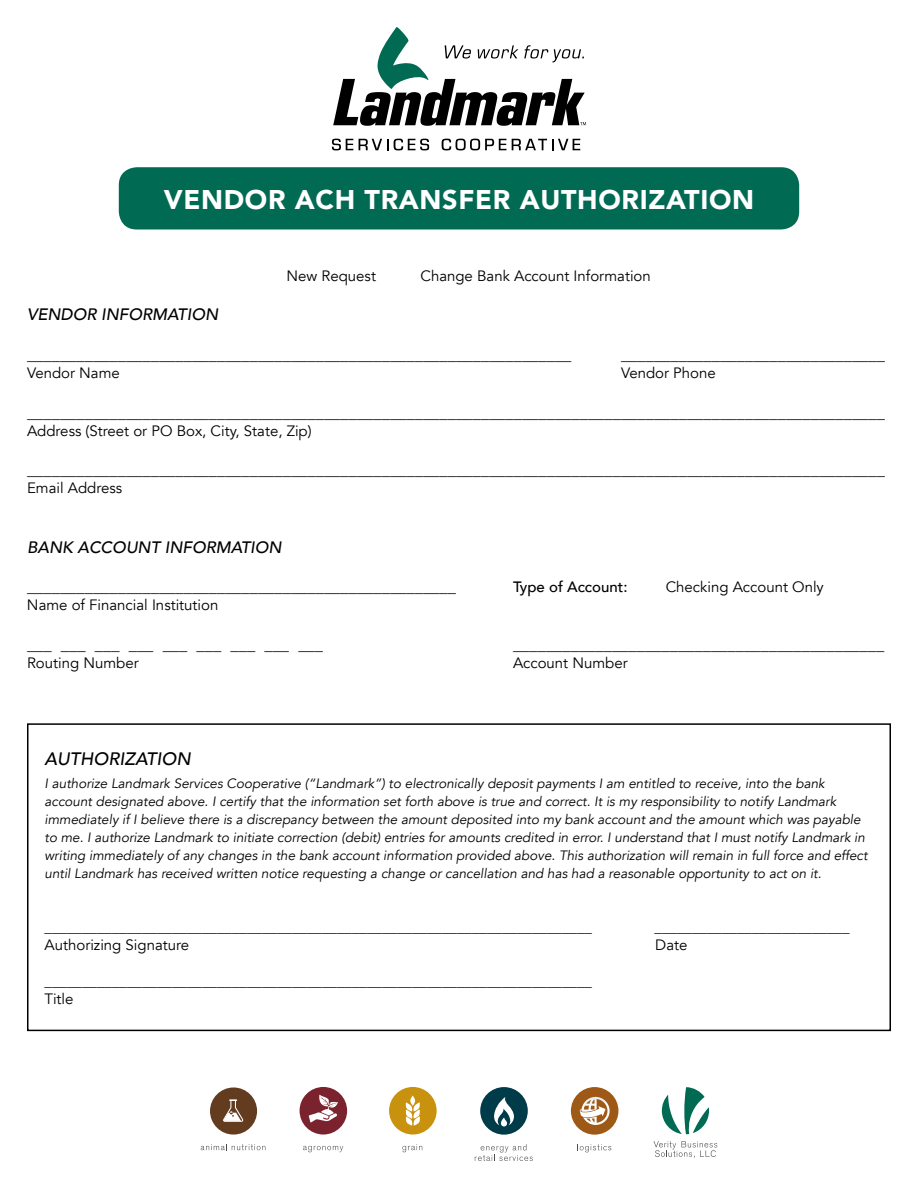
<style>
.page{position:relative;width:918px;height:1188px;background:#fff}
.page>*{position:absolute;margin:0;border:0;box-sizing:border-box;transform-origin:0 0}
.t1{font:900 27px "Avenir";letter-spacing:.025em;color:#fff}
.t2{font:italic 500 18px "Avenir";color:#000}
.t3{font:16.5px "Avenir";color:#000}
.t4{font:italic 500 16.5px "Avenir";color:#000}
.t5{font:15px/18px "Avenir";color:#000}
.t6{font:500 15px "Avenir";color:#000}
.t7{font:italic 13.5px/18px "Avenir";color:#000}
</style>
<div class="page">
<svg style="left:332px;top:139px;width:21px;height:11px"></svg>
<svg style="left:359px;top:139px;width:29px;height:11px"></svg>
<svg style="left:394px;top:139px;width:35px;height:11px"></svg>
<svg style="left:442px;top:139px;width:64px;height:11px"></svg>
<svg style="left:512px;top:139px;width:68px;height:11px"></svg>
<svg style="left:333px;top:27px;width:253px;height:99px"></svg>
<div style="left:119px;top:167px;width:680px;height:62px;background:#006a53;border-radius:18px"></div>
<div style="left:27px;top:723px;width:864px;height:308px;border:2px solid #000"></div>
<div style="left:389px;top:1087px;width:48px;height:48px;background:#c9920e;border-radius:50%"></div>
<svg style="left:402px;top:1144px;width:20px;height:8px"></svg>
<svg style="left:405px;top:1095px;width:15px;height:31px"></svg>
<div style="left:300px;top:1087px;width:47px;height:48px;background:#7a232e;border-radius:50%"></div>
<svg style="left:303px;top:1146px;width:40px;height:6px"></svg>
<svg style="left:309px;top:1094px;width:29px;height:29px"></svg>
<div style="left:210px;top:1087px;width:47px;height:48px;background:#633c20;border-radius:50%"></div>
<svg style="left:223px;top:1099px;width:21px;height:23px"></svg>
<svg style="left:201px;top:1144px;width:64px;height:6px"></svg>
<div style="left:571px;top:1087px;width:47px;height:48px;background:#9e5916;border-radius:50%"></div>
<svg style="left:579px;top:1144px;width:32px;height:8px"></svg>
<svg style="left:580px;top:1097px;width:30px;height:28px"></svg>
<div style="left:480px;top:1087px;width:48px;height:48px;background:#003b49;border-radius:50%"></div>
<svg style="left:494px;top:1097px;width:20px;height:29px"></svg>
<svg style="left:475px;top:1144px;width:58px;height:17px"></svg>
<svg style="left:662px;top:1087px;width:47px;height:47px"></svg>
<svg style="left:654px;top:1141px;width:63px;height:17px"></svg>
<h1 class="t1" style="left:164px;top:176px;width:592px">VENDOR ACH TRANSFER AUTHORIZATION</h1>
<p class="t4" style="left:27px;top:305px;width:193px">VENDOR INFORMATION</p>
<p class="t5" style="left:287px;top:267px;width:91px">New Request</p>
<p class="t5" style="left:420px;top:267px;width:232px">Change Bank Account Information</p>
<p class="t3" style="left:27px;top:345px;width:546px">__________________________________________________________________</p>
<p class="t3" style="left:621px;top:345px;width:265px">________________________________</p>
<p class="t5" style="left:27px;top:364px;width:94px">Vendor Name</p>
<p class="t5" style="left:621px;top:364px;width:96px">Vendor Phone</p>
<p class="t3" style="left:27px;top:402px;width:859px">________________________________________________________________________________________________________</p>
<p class="t5" style="left:27px;top:422px;width:286px">Address (Street or PO Box, City, State, Zip)</p>
<p class="t3" style="left:27px;top:460px;width:859px">________________________________________________________________________________________________________</p>
<p class="t5" style="left:27px;top:479px;width:97px">Email Address</p>
<p class="t4" style="left:27px;top:537px;width:256px">BANK ACCOUNT INFORMATION</p>
<p class="t3" style="left:27px;top:577px;width:430px">____________________________________________________</p>
<p class="t5" style="left:27px;top:596px;width:193px">Name of Financial Institution</p>
<p class="t6" style="left:513px;top:574px;width:116px">Type of Account:</p>
<p class="t5" style="left:666px;top:578px;width:160px">Checking Account Only</p>
<p class="t3" style="left:27px;top:634px;width:298px">___ ___ ___ ___ ___ ___ ___ ___ ___</p>
<p class="t3" style="left:513px;top:634px;width:373px">_____________________________________________</p>
<p class="t5" style="left:27px;top:654px;width:113px">Routing Number</p>
<p class="t5" style="left:513px;top:654px;width:116px">Account Number</p>
<h2 class="t2" style="left:45px;top:748px;width:148px">AUTHORIZATION</h2>
<p class="t7" style="left:45px;top:774px;width:824px">I authorize Landmark Services Cooperative (“Landmark”) to electronically deposit payments I am entitled to receive, into the bank account designated above. I certify that the information set forth above is true and correct. It is my responsibility to notify Landmark immediately if I believe there is a discrepancy between the amount deposited into my bank account and the amount which was payable to me. I authorize Landmark to initiate correction (debit) entries for amounts credited in error. I understand that I must notify Landmark in writing immediately of any changes in the bank account information provided above. This authorization will remain in full force and effect until Landmark has received written notice requesting a change or cancellation and has had a reasonable opportunity to act on it.</p>
<p class="t5" style="left:45px;top:918px;width:549px">_________________________________________________________________________</p>
<p class="t5" style="left:655px;top:918px;width:196px">__________________________</p>
<p class="t5" style="left:45px;top:936px;width:146px">Authorizing Signature</p>
<p class="t5" style="left:655px;top:936px;width:34px">Date</p>
<p class="t5" style="left:45px;top:972px;width:549px">_________________________________________________________________________<br>Title</p>
</div>
